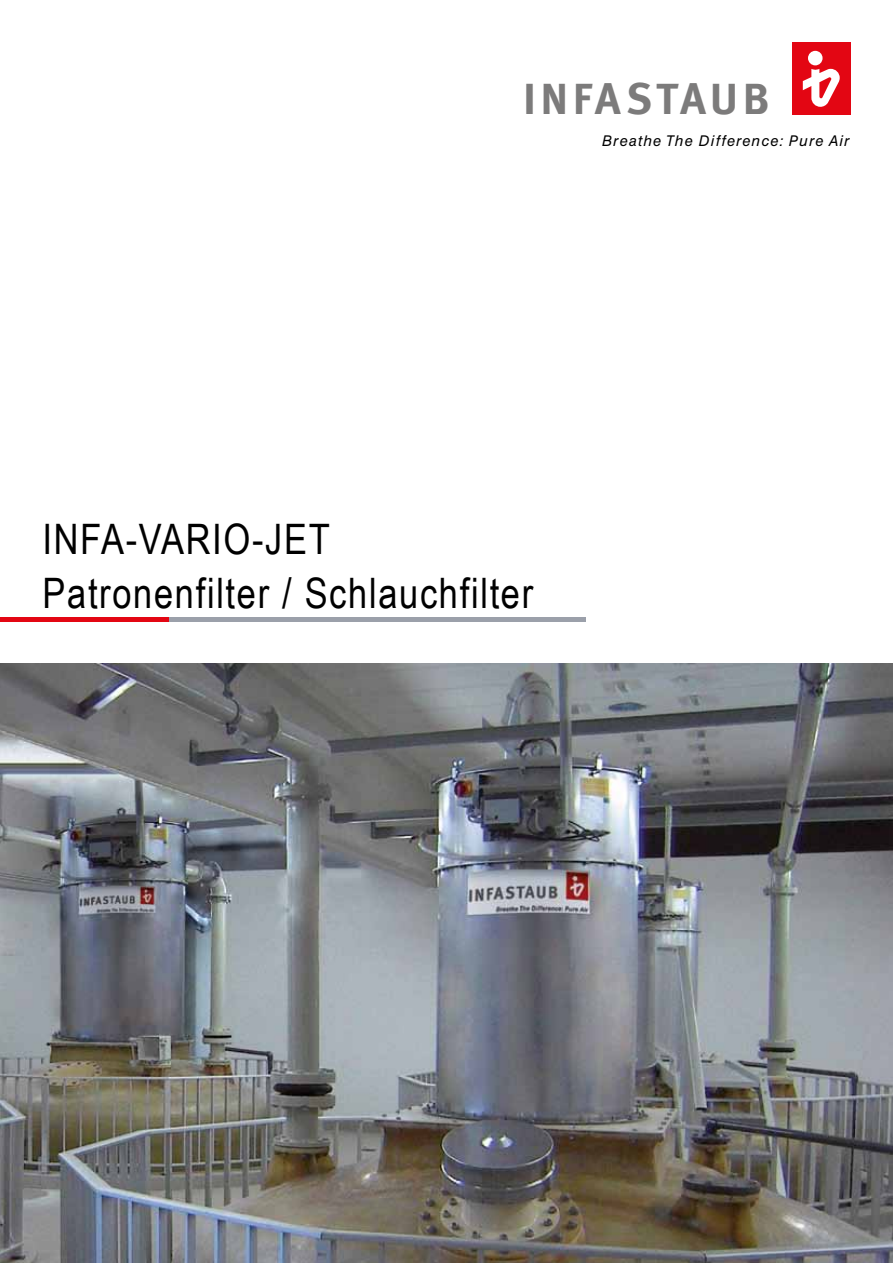
<style>
.page{position:relative;width:893px;height:1263px;background:#fff}
.page>*{position:absolute;margin:0;border:0;box-sizing:border-box;transform-origin:0 0}
.t1{font:700 43.95px "Meta Offc";letter-spacing:.095em;color:#7c7b7b}
.t2{font:42px/54px "Arial Narrow";letter-spacing:.04em;color:#000}
.t3{font:15px "Helvetica Greek Inclined";letter-spacing:.045em;color:#000}
</style>
<div class="page">
<hr style="left:107px;top:617px;width:478px;height:4px;background:#9ba0aa">
<hr style="left:0;top:617px;width:169px;height:4px;background:#e30613">
<div style="left:792px;top:43px;width:58px;height:72px;background:#e30613"></div>
<div style="left:808px;top:51px;width:14px;height:14px;background:#fff;border-radius:50%"></div>
<svg style="left:803px;top:69px;width:37px;height:38px"></svg>
<img style="left:0;top:664px;width:893px;height:599px">
<p class="t1" style="left:523px;top:73px;width:248px">INFASTAUB</p>
<p class="t3" style="left:601px;top:132px;width:250px">Breathe The Difference: Pure Air</p>
<p class="t2" style="left:43px;top:510px;width:492px">INFA-VARIO-JET<br>Patronenfilter / Schlauchfilter</p>
</div>
